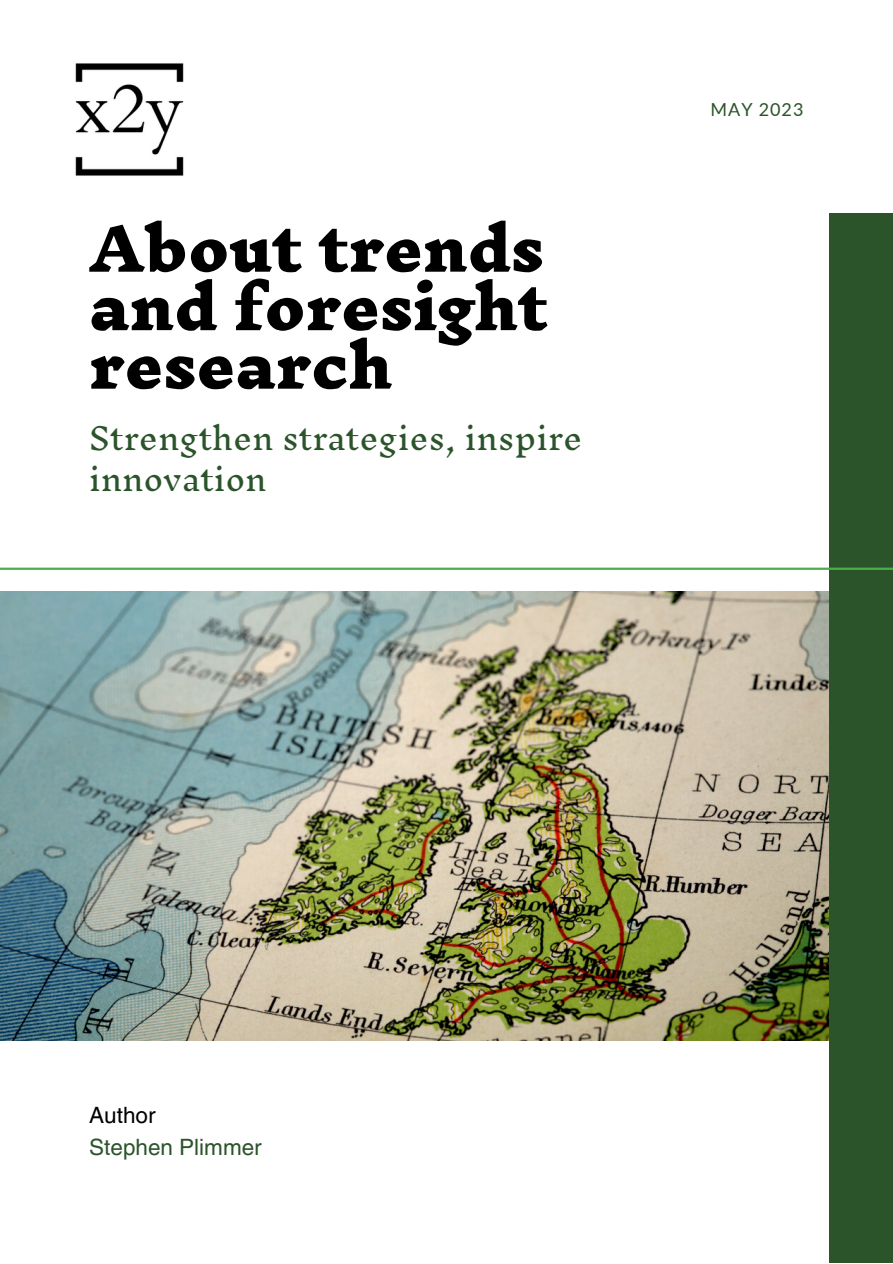
<style>
.page{position:relative;width:893px;height:1264px;background:#fff}
.page>*{position:absolute;margin:0;border:0;box-sizing:border-box;transform-origin:0 0}
.t1{font:900 58.5px/58.5px "Inknut Antiqua";color:#000;text-align:justify}
.t2{font:300 30px/41.5px "Inknut Antiqua";color:#2b542b}
.t3{font:22.5px "Helvetica LT Pro";color:#2b542b}
.t4{font:22.5px "Helvetica LT Pro";color:#000}
.t5{font:18px "Lato";letter-spacing:.05em;color:#2b542b}
</style>
<div class="page">
<img style="left:0;top:592px;width:829px;height:448px">
<div style="left:829px;top:213px;width:63px;height:1049px;background:#2b542b"></div>
<hr style="left:0;top:567px;width:892px;height:3px;background:#4aaf48">
<img style="left:75px;top:63px;width:109px;height:113px">
<p class="t1" style="left:89px;top:222px;width:460px">About trends and foresight research</p>
<p class="t2" style="left:89px;top:418px;width:494px">Strengthen strategies, inspire innovation</p>
<p class="t5" style="left:710px;top:98px;width:94px">MAY 2023</p>
<p class="t4" style="left:89px;top:1107px;width:68px">Author</p>
<p class="t3" style="left:89px;top:1138px;width:174px">Stephen Plimmer</p>
</div>
